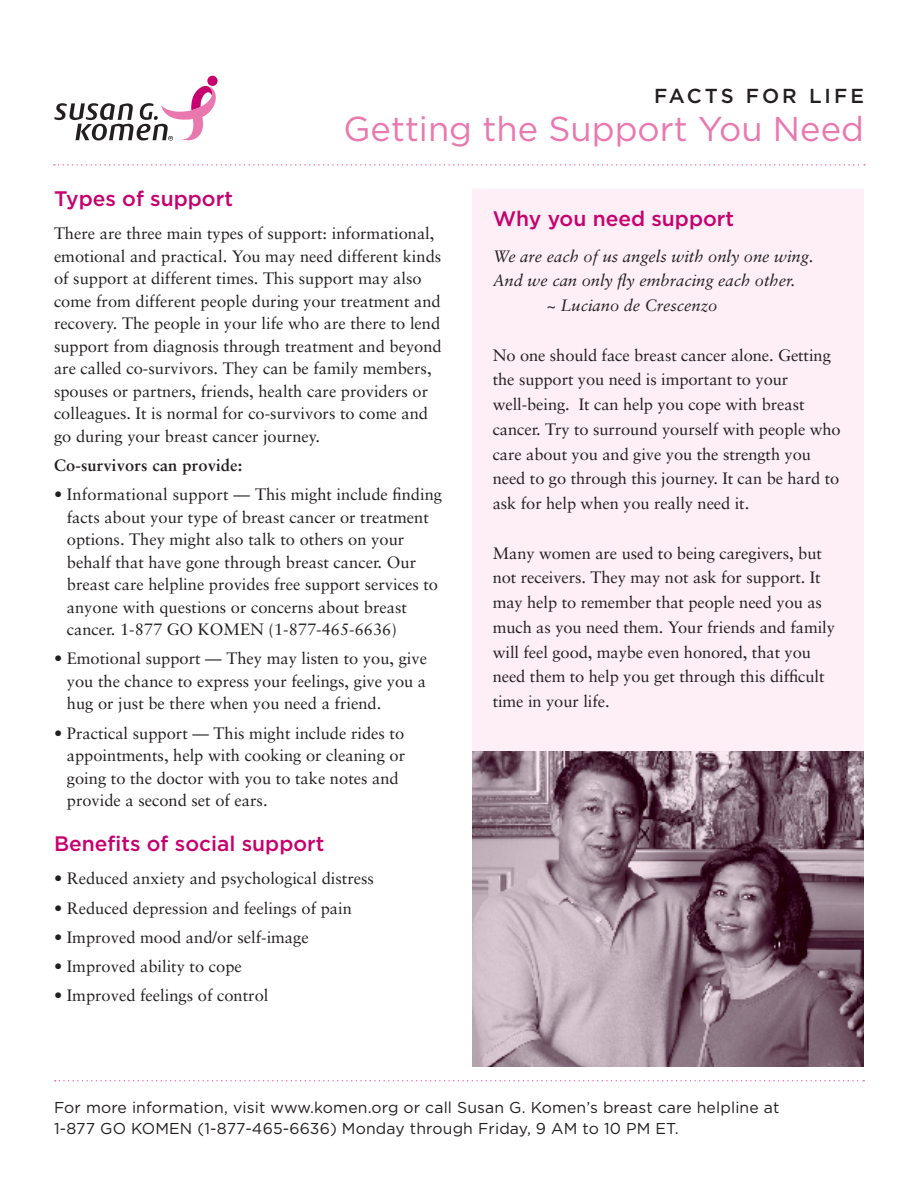
<style>
.page{position:relative;width:918px;height:1188px;background:#fff}
.page>*{position:absolute;margin:0;border:0;box-sizing:border-box;transform-origin:0 0}
.t1{font:34.5px "Gotham";color:#e978af}
.t2{font:500 21px "Gotham";color:#c6006f}
.t3{font:500 20.25px "Gotham";letter-spacing:.15em;color:#231f20}
.t4{font:16.5px/22.5px "Sabon";color:#231f20}
.t5{font:italic 16.5px "Sabon";color:#231f20}
.t6{font:700 16.5px "Sabon";letter-spacing:.01em;color:#231f20}
.t7{font:15.75px/21px "Gotham";letter-spacing:.01em;color:#231f20}
</style>
<div class="page">
<svg style="left:54px;top:76px;width:164px;height:65px"></svg>
<svg style="left:55px;top:1080px;width:809px;height:2px"></svg>
<svg style="left:54px;top:164px;width:811px;height:2px"></svg>
<div style="left:472px;top:189px;width:392px;height:565px;background:#fdeff5"></div>
<img style="left:472px;top:751px;width:392px;height:315px">
<p class="t3" style="left:654px;top:85px;width:211px">FACTS FOR LIFE</p>
<h1 class="t1" style="left:344px;top:110px;width:522px">Getting the Support You Need</h1>
<p class="t2" style="left:54px;top:186px;width:181px">Types of support</p>
<p class="t4" style="left:54px;top:222px;width:389px">There are three main types of support: informational, emotional and practical. You may need different kinds of support at different times. This support may also come from different people during your treatment and recovery. The people in your life who are there to lend support from diagnosis through treatment and beyond are called co-survivors. They can be family members, spouses or partners, friends, health care providers or colleagues. It is normal for co-survivors to come and go during your breast cancer journey.</p>
<p class="t6" style="left:54px;top:455px;width:190px">Co-survivors can provide:</p>
<p class="t4" style="left:67px;top:483px;width:377px;text-indent:-13px">• Informational support — This might include finding facts about your type of breast cancer or treatment options. They might also talk to others on your behalf that have gone through breast cancer. Our breast care helpline provides free support services to anyone with questions or concerns about breast cancer. 1-877 GO KOMEN (1-877-465-6636)</p>
<p class="t4" style="left:67px;top:647px;width:362px;text-align:justify;text-indent:-13px">• Emotional support — They may listen to you, give you the chance to express your feelings, give you a hug or just be there when you need a friend.</p>
<p class="t4" style="left:67px;top:722px;width:340px;text-indent:-13px">• Practical support — This might include rides to appointments, help with cooking or cleaning or going to the doctor with you to take notes and provide a second set of ears.</p>
<p class="t2" style="left:54px;top:832px;width:272px">Benefits of social support</p>
<p class="t4" style="left:54px;top:867px;width:321px">• Reduced anxiety and psychological distress</p>
<p class="t4" style="left:54px;top:896px;width:299px">• Reduced depression and feelings of pain</p>
<p class="t4" style="left:54px;top:926px;width:256px">• Improved mood and/or self-image</p>
<p class="t4" style="left:54px;top:955px;width:189px">• Improved ability to cope</p>
<p class="t4" style="left:54px;top:984px;width:216px">• Improved feelings of control</p>
<p class="t2" style="left:493px;top:207px;width:243px">Why you need support</p>
<p class="t5" style="left:493px;top:246px;width:322px">We are each of us angels with only one wing.</p>
<p class="t5" style="left:493px;top:271px;width:304px">And we can only fly embracing each other.</p>
<p class="t5" style="left:547px;top:296px;width:172px">~ Luciano de Crescenzo</p>
<p class="t4" style="left:493px;top:342px;width:350px;line-height:24.8px">No one should face breast cancer alone. Getting the support you need is important to your well-being. It can help you cope with breast cancer. Try to surround yourself with people who care about you and give you the strength you need to go through this journey. It can be hard to ask for help when you really need it.</p>
<p class="t4" style="left:493px;top:540px;width:344px;line-height:24.8px">Many women are used to being caregivers, but not receivers. They may not ask for support. It may help to remember that people need you as much as you need them. Your friends and family will feel good, maybe even honored, that you need them to help you get through this difficult time in your life.</p>
<p class="t7" style="left:54px;top:1097px;width:727px">For more information, visit www.komen.org or call Susan G. Komen’s breast care helpline at<br>1-877 GO KOMEN (1-877-465-6636) Monday through Friday, 9 AM to 10 PM ET.</p>
</div>
